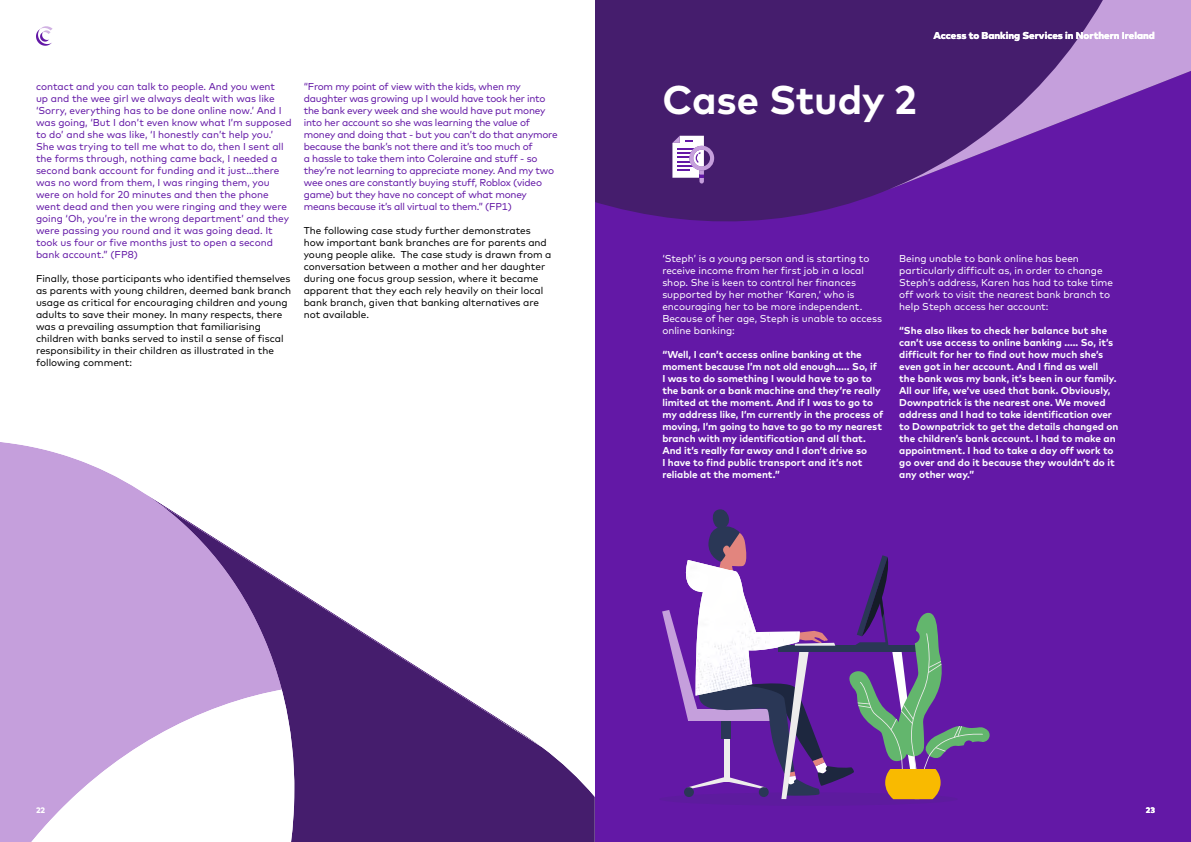
<style>
.page{position:relative;width:1191px;height:842px;background:#fff}
.page>*{position:absolute;margin:0;border:0;box-sizing:border-box;transform-origin:0 0}
.t1{font:700 40px "Mark Pro";color:#fff}
.t2{font:10px/12px "Mark";letter-spacing:-.005em;color:#6318a6}
.t3{font:700 10px/12px "Mark Pro";color:#fff}
.t4{font:10px/12px "Mark";color:#000}
.t5{font:10px/12px "Mark";color:#fff}
.t6{font:800 10px "Mark Pro";color:#fff}
.t7{font:800 8px "Mark Pro";color:#fff}
</style>
<div class="page">
<svg style="left:36px;top:26px;width:17px;height:20px"></svg>
<div style="left:595px;top:0;width:596px;height:842px;background:#6318a6"></div>
<svg style="left:595px;top:192px;width:287px;height:30px;fill:#451d6d"></svg>
<svg style="left:595px;top:0;width:596px;height:192px;fill:#451d6d"></svg>
<div style="left:659px;top:792px;width:299px;height:14px;background:#5d1b9e;border-radius:50%"></div>
<svg style="left:662px;top:509px;width:327px;height:290px"></svg>
<img style="left:678px;top:560px;width:121px;height:136px">
<svg style="left:0;top:442px;width:139px;height:400px;background:#cdade1"></svg>
<div style="left:139px;top:490px;width:20px;height:256px;background:#c59fdc"></div>
<svg style="left:159px;top:503px;width:436px;height:339px"></svg>
<svg style="left:672px;top:136px;width:42px;height:48px;background:#ad93c4"></svg>
<p class="t2" style="left:36px;top:80px;width:257px">contact and you can talk to people. And you went<br>up and the wee girl we always dealt with was like ‘Sorry, everything has to be done online now.’ And I was going, ‘But I don’t even know what I’m supposed to do’ and she was like, ‘I honestly can’t help you.’ She was trying to tell me what to do, then I sent all the forms through, nothing came back, I needed a second bank account for funding and it just…there was no word from them, I was ringing them, you were on hold for 20 minutes and then the phone went dead and then you were ringing and they were going ‘Oh, you’re in the wrong department’ and they were passing you round and it was going dead. It took us four or five months just to open a second bank account.” (FP8)</p>
<p class="t4" style="left:36px;top:272px;width:257px">Finally, those participants who identified themselves as parents with young children, deemed bank branch usage as critical for encouraging children and young adults to save their money. In many respects, there was a prevailing assumption that familiarising children with banks served to instil a sense of fiscal responsibility in their children as illustrated in the following comment:</p>
<p class="t2" style="left:304px;top:80px;width:255px">“From my point of view with the kids, when my daughter was growing up I would have took her into the bank every week and she would have put money into her account so she was learning the value of money and doing that - but you can’t do that anymore because the bank’s not there and it’s too much of<br>a hassle to take them into Coleraine and stuff - so they’re not learning to appreciate money. And my two wee ones are constantly buying stuff, Roblox (video game) but they have no concept of what money means because it’s all virtual to them.” (FP1)</p>
<p class="t4" style="left:304px;top:224px;width:249px">The following case study further demonstrates how important bank branches are for parents and young people alike. The case study is drawn from a conversation between a mother and her daughter during one focus group session, where it became apparent that they each rely heavily on their local bank branch, given that banking alternatives are not available.</p>
<p class="t1" style="left:662px;top:69px;width:256px">Case Study 2</p>
<p class="t6" style="left:933px;top:27px;width:223px">Access to Banking Services in Northern Ireland</p>
<p class="t5" style="left:662px;top:252px;width:221px">‘Steph’ is a young person and is starting to receive income from her first job in a local shop. She is keen to control her finances supported by her mother ‘Karen,’ who is encouraging her to be more independent.<br>Because of her age, Steph is unable to access online banking:</p>
<p class="t3" style="left:662px;top:347px;width:222px">“Well, I can’t access online banking at the moment because I’m not old enough.…. So, if<br>I was to do something I would have to go to the bank or a bank machine and they’re really limited at the moment. And if I was to go to my address like, I’m currently in the process of moving, I’m going to have to go to my nearest branch with my identification and all that.<br>And it’s really far away and I don’t drive so<br>I have to find public transport and it’s not reliable at the moment.”</p>
<p class="t5" style="left:899px;top:252px;width:215px">Being unable to bank online has been particularly difficult as, in order to change Steph’s address, Karen has had to take time off work to visit the nearest bank branch to help Steph access her account:</p>
<p class="t3" style="left:899px;top:323px;width:221px">“She also likes to check her balance but she can’t use access to online banking ….. So, it’s difficult for her to find out how much she’s even got in her account. And I find as well<br>the bank was my bank, it’s been in our family.<br>All our life, we’ve used that bank. Obviously, Downpatrick is the nearest one. We moved address and I had to take identification over to Downpatrick to get the details changed on the children’s bank account. I had to make an appointment. I had to take a day off work to go over and do it because they wouldn’t do it any other way.”</p>
<p class="t7" style="left:36px;top:804px;width:11px">22</p>
<p class="t7" style="left:1145px;top:804px;width:11px">23</p>
</div>
